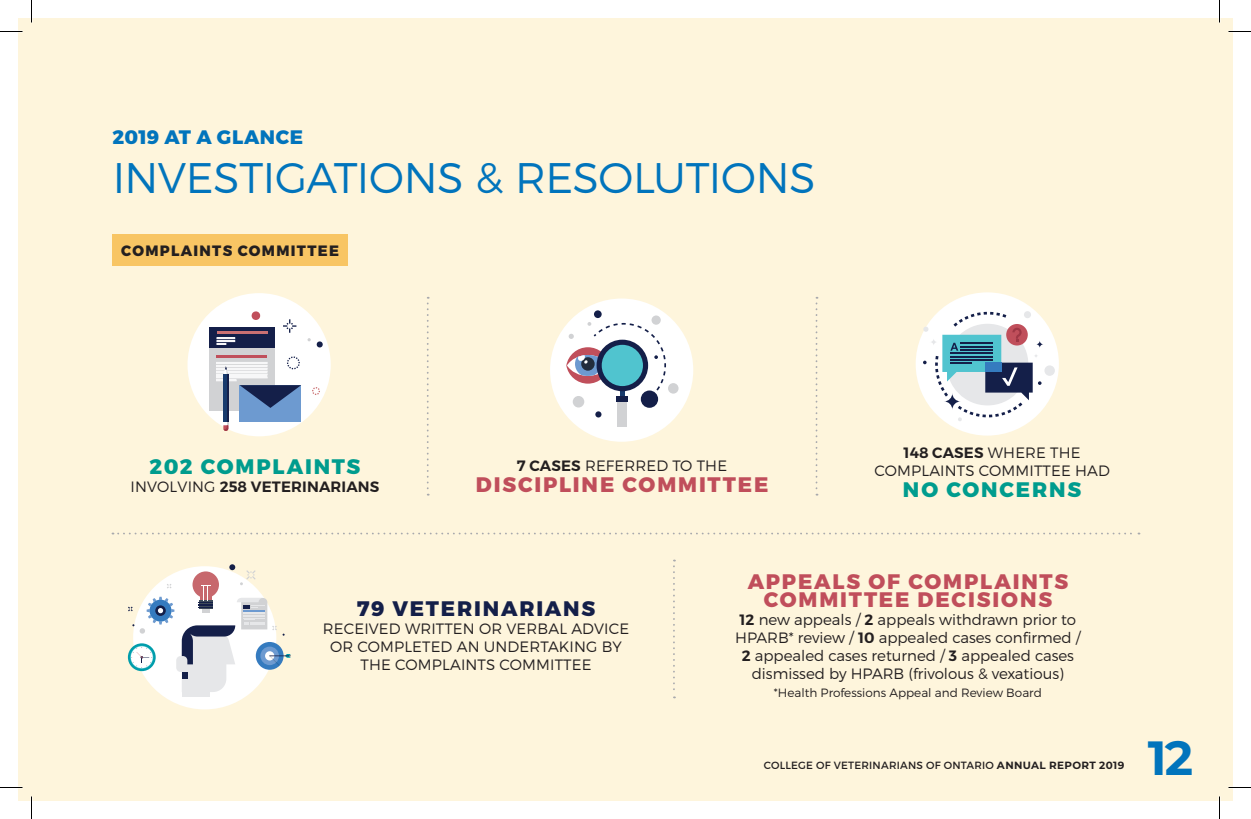
<style>
.page{position:relative;width:1251px;height:819px;background:#fff}
.page>*{position:absolute;margin:0;border:0;box-sizing:border-box;transform-origin:0 0}
.t1{font:700 48px "Montserrat";color:#0174bc}
.t2{font:300 42.75px "Montserrat";letter-spacing:-.01em;color:#0174bc}
.t3{font:800 21px/18px "Montserrat";letter-spacing:.09em;color:#c04e5b;text-align:center}
.t4{font:800 21px "Montserrat";letter-spacing:.09em;color:#009c8e}
.t5{font:800 21px "Montserrat";letter-spacing:.085em;color:#141f49}
.t6{font:800 19.5px "Montserrat";letter-spacing:.025em;color:#0174bc}
.t7{font:300 15px/18px "Montserrat";color:#231f20;text-align:center}
.t8{font:600 15px "Montserrat";letter-spacing:.01em;color:#231f20}
.t9{font:800 15px "Montserrat";letter-spacing:.09em;color:#231f20}
.t10{font:300 12px "Montserrat";color:#231f20}
.t11{font:10.5px "Montserrat";letter-spacing:.02em;color:#231f20}
.s1{font-weight:300}
.s2{font-weight:600}
.s3{font-weight:700}
</style>
<div class="page">
<div style="left:18px;top:18px;width:1215px;height:783px;background:#fef5dc"></div>
<div style="left:188px;top:293px;width:143px;height:143px;background:#fff;border-radius:50%"></div>
<div style="left:133px;top:566px;width:143px;height:143px;background:#fff;border-radius:50%"></div>
<hr style="left:182px;top:692px;width:28px;height:4px;background:#e6e7e9">
<svg style="left:128px;top:564px;width:163px;height:128px"></svg>
<svg style="left:209px;top:348px;width:65px;height:63px;fill:#d1d2d4"></svg>
<hr style="left:216px;top:356px;width:51px;height:2px;background:#c04f5b">
<div style="left:216px;top:379px;width:21px;height:2px;border:1px solid #f7f7f8"></div>
<div style="left:209px;top:327px;width:65px;height:21px;background:#141f49"></div>
<hr style="left:217px;top:331px;width:50px;height:3px;background:#ca7072">
<svg style="left:217px;top:337px;width:18px;height:8px"></svg>
<div style="left:240px;top:385px;width:61px;height:37px;background:#6d9ad0"></div>
<svg style="left:216px;top:380px;width:85px;height:28px"></svg>
<div style="left:223px;top:374px;width:5px;height:48px;background:#183b6d"></div>
<hr style="left:227px;top:374px;width:1px;height:48px;background:#141f49">
<svg style="left:223px;top:366px;width:5px;height:8px"></svg>
<svg style="left:223px;top:422px;width:5px;height:9px"></svg>
<svg style="left:287px;top:357px;width:13px;height:12px"></svg>
<svg style="left:312px;top:387px;width:8px;height:8px"></svg>
<svg style="left:283px;top:319px;width:13px;height:14px"></svg>
<svg style="left:251px;top:311px;width:10px;height:9px"></svg>
<svg style="left:308px;top:338px;width:15px;height:10px"></svg>
<div style="left:550px;top:299px;width:143px;height:143px;background:#fff;border-radius:50%"></div>
<div style="left:641px;top:391px;width:17px;height:17px;background:#141f49;border-radius:50%"></div>
<div style="left:573px;top:396px;width:11px;height:12px;background:#d1d2d4;border-radius:50%"></div>
<svg style="left:595px;top:411px;width:7px;height:7px"></svg>
<div style="left:594px;top:310px;width:8px;height:8px;background:#141f49;border-radius:50%"></div>
<div style="left:668px;top:383px;width:11px;height:11px;background:#d1d2d4;border-radius:50%"></div>
<div style="left:652px;top:315px;width:9px;height:10px;background:#d1d2d4;border-radius:50%"></div>
<svg style="left:566px;top:347px;width:44px;height:37px"></svg>
<svg style="left:567px;top:355px;width:42px;height:21px"></svg>
<div style="left:617px;top:402px;width:10px;height:25px;background:#d1d2d4"></div>
<div style="left:617px;top:397px;width:11px;height:5px;background:#141f49"></div>
<svg style="left:569px;top:322px;width:97px;height:75px"></svg>
<div style="left:916px;top:292px;width:143px;height:144px;background:#fff;border-radius:50%"></div>
<svg style="left:923px;top:327px;width:5px;height:5px"></svg>
<div style="left:1044px;top:365px;width:11px;height:11px;background:#e6e7e9;border-radius:50%"></div>
<svg style="left:923px;top:361px;width:4px;height:3px"></svg>
<div style="left:1024px;top:311px;width:7px;height:7px;background:#edeeef;border-radius:50%"></div>
<svg style="left:930px;top:338px;width:7px;height:8px"></svg>
<svg style="left:935px;top:312px;width:107px;height:110px"></svg>
<svg style="left:112px;top:533px;width:1027px;height:1px"></svg>
<svg style="left:427px;top:297px;width:2px;height:199px"></svg>
<svg style="left:816px;top:297px;width:2px;height:199px"></svg>
<svg style="left:673px;top:560px;width:2px;height:138px"></svg>
<div style="left:112px;top:234px;width:236px;height:32px;background:#f8c564"></div>
<svg style="left:0;top:31px;width:22px;height:1px"></svg>
<svg style="left:1228px;top:31px;width:23px;height:1px"></svg>
<svg style="left:0;top:787px;width:22px;height:1px"></svg>
<svg style="left:1228px;top:787px;width:23px;height:1px"></svg>
<svg style="left:31px;top:0;width:1px;height:22px"></svg>
<svg style="left:31px;top:796px;width:1px;height:23px"></svg>
<svg style="left:1219px;top:0;width:1px;height:22px"></svg>
<svg style="left:1219px;top:796px;width:1px;height:23px"></svg>
<h3 class="t6" style="left:112px;top:125px;width:192px">2019 AT A GLANCE</h3>
<h2 class="t2" style="left:113px;top:151px;width:704px">INVESTIGATIONS &amp; RESOLUTIONS</h2>
<p class="t9" style="left:121px;top:241px;width:219px">COMPLAINTS COMMITTEE</p>
<h3 class="t4" style="left:150px;top:454px;width:212px">202 COMPLAINTS</h3>
<p class="t8" style="left:131px;top:478px;width:250px"><span class="s1">INVOLVING</span> 258 VETERINARIANS</p>
<p class="t7" style="left:517px;top:456px;width:212px"><span class="s2">7 CASES</span> REFERRED TO THE</p>
<h3 class="t3" style="left:476px;top:476px;width:294px">DISCIPLINE COMMITTEE</h3>
<p class="t7" style="left:874px;top:443px;width:237px"><span class="s2">148 CASES</span> WHERE THE<br>COMPLAINTS COMMITTEE HAD</p>
<h3 class="t4" style="left:903px;top:476px;width:180px">NO CONCERNS</h3>
<h3 class="t5" style="left:357px;top:595px;width:240px">79 VETERINARIANS</h3>
<p class="t7" style="left:323px;top:619px;width:308px">RECEIVED WRITTEN OR VERBAL ADVICE<br>OR COMPLETED AN UNDERTAKING BY<br>THE COMPLAINTS COMMITTEE</p>
<h3 class="t3" style="left:748px;top:573px;width:322px">APPEALS OF COMPLAINTS<br>COMMITTEE DECISIONS</h3>
<p class="t7" style="left:735px;top:610px;width:347px"><span class="s2">12</span> new appeals / <span class="s2">2</span> appeals withdrawn prior to HPARB* review / <span class="s2">10</span> appealed cases confirmed / <span class="s2">2</span> appealed cases returned / <span class="s2">3</span> appealed cases dismissed by HPARB (frivolous &amp; vexatious)</p>
<p class="t10" style="left:774px;top:685px;width:269px">*Health Professions Appeal and Review Board</p>
<p class="t11" style="left:764px;top:759px;width:362px">COLLEGE OF VETERINARIANS OF ONTARIO <span class="s3">ANNUAL REPORT 2019</span></p>
<h1 class="t1" style="left:1148px;top:723px;width:47px">12</h1>
</div>
